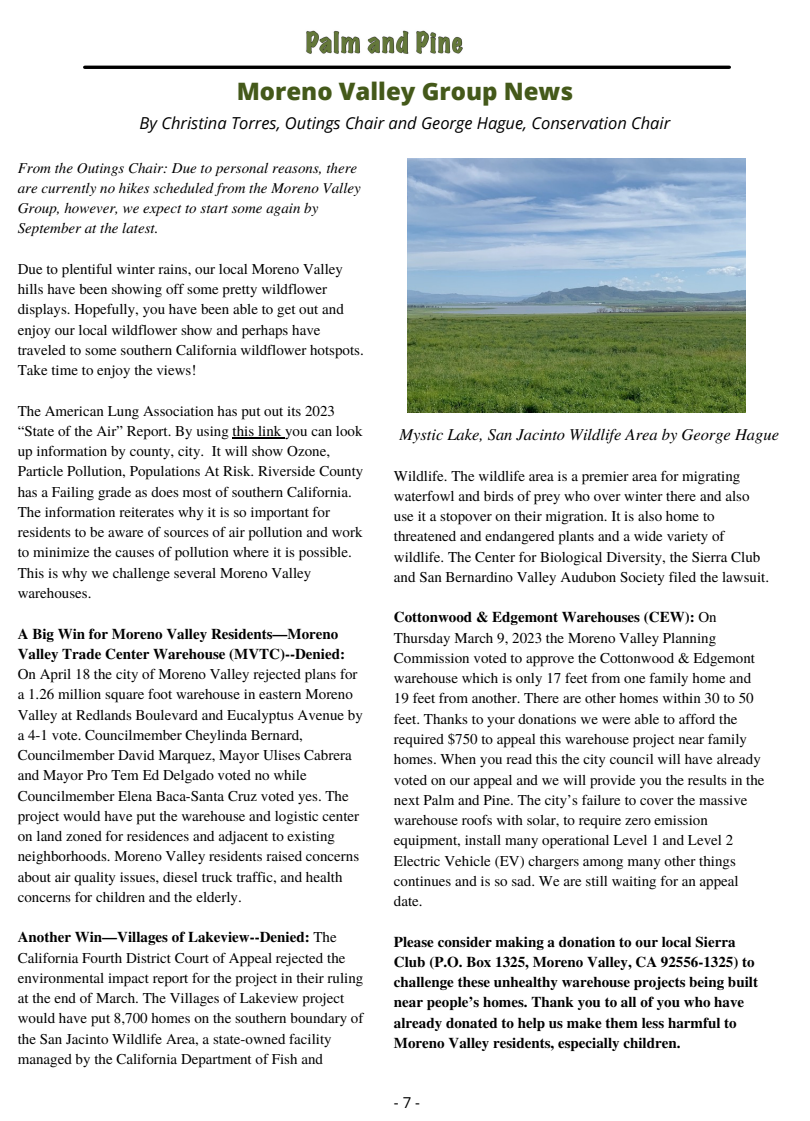
<style>
.page{position:relative;width:810px;height:1121px;background:#fff}
.page>*{position:absolute;margin:0;border:0;box-sizing:border-box;transform-origin:0 0}
.t1{font:800 24px "Open Sans";color:#44591a}
.t2{font:italic 16.5px "Open Sans";color:#000}
.t3{font:italic 16.5px "Te X Gyre Termes";color:#000}
.t4{font:15px/20.2px "Te X Gyre Termes";color:#000}
.t5{font:700 15px/20.2px "Te X Gyre Termes";color:#000}
.t6{font:italic 15px/20.2px "Te X Gyre Termes";color:#000}
.t7{font:15px "Open Sans";color:#000}
.s1{font-weight:700}
</style>
<div class="page">
<hr style="left:85px;top:66px;width:644px;height:3px;background:#000">
<img style="left:306px;top:30px;width:157px;height:24px">
<hr style="left:233px;top:437px;width:52px;height:1px;background:#000">
<img style="left:407px;top:158px;width:339px;height:254px">
<p class="t1" style="left:237px;top:74px;width:338px">Moreno Valley Group News</p>
<p class="t2" style="left:140px;top:111px;width:532px">By Christina Torres, Outings Chair and George Hague, Conservation Chair</p>
<p class="t6" style="left:18px;top:156px;width:345px">From the Outings Chair: Due to personal reasons, there are currently no hikes scheduled from the Moreno Valley Group, however, we expect to start some again by September at the latest.</p>
<p class="t4" style="left:18px;top:258px;width:348px">Due to plentiful winter rains, our local Moreno Valley hills have been showing off some pretty wildflower displays. Hopefully, you have been able to get out and enjoy our local wildflower show and perhaps have traveled to some southern California wildflower hotspots.<br>Take time to enjoy the views!</p>
<p class="t4" style="left:18px;top:400px;width:347px">The American Lung Association has put out its 2023 “State of the Air” Report. By using this link you can look up information by county, city. It will show Ozone, Particle Pollution, Populations At Risk. Riverside County has a Failing grade as does most of southern California.<br>The information reiterates why it is so important for residents to be aware of sources of air pollution and work to minimize the causes of pollution where it is possible.<br>This is why we challenge several Moreno Valley warehouses.</p>
<p class="t4" style="left:18px;top:622px;width:347px"><span class="s1">A Big Win for Moreno Valley Residents—Moreno Valley Trade Center Warehouse (MVTC)--Denied:<br></span>On April 18 the city of Moreno Valley rejected plans for a 1.26 million square foot warehouse in eastern Moreno Valley at Redlands Boulevard and Eucalyptus Avenue by a 4-1 vote. Councilmember Cheylinda Bernard, Councilmember David Marquez, Mayor Ulises Cabrera and Mayor Pro Tem Ed Delgado voted no while Councilmember Elena Baca-Santa Cruz voted yes. The project would have put the warehouse and logistic center on land zoned for residences and adjacent to existing neighborhoods. Moreno Valley residents raised concerns about air quality issues, diesel truck traffic, and health concerns for children and the elderly.</p>
<p class="t4" style="left:18px;top:926px;width:347px"><span class="s1">Another Win—Villages of Lakeview--Denied:</span> The California Fourth District Court of Appeal rejected the environmental impact report for the project in their ruling at the end of March. The Villages of Lakeview project would have put 8,700 homes on the southern boundary of the San Jacinto Wildlife Area, a state-owned facility managed by the California Department of Fish and</p>
<p class="t3" style="left:399px;top:422px;width:381px">Mystic Lake, San Jacinto Wildlife Area by George Hague</p>
<p class="t4" style="left:394px;top:464px;width:377px">Wildlife. The wildlife area is a premier area for migrating waterfowl and birds of prey who over winter there and also use it a stopover on their migration. It is also home to threatened and endangered plants and a wide variety of wildlife. The Center for Biological Diversity, the Sierra Club and San Bernardino Valley Audubon Society filed the lawsuit.</p>
<p class="t4" style="left:394px;top:606px;width:372px"><span class="s1">Cottonwood &amp; Edgemont Warehouses (CEW):</span> On Thursday March 9, 2023 the Moreno Valley Planning Commission voted to approve the Cottonwood &amp; Edgemont warehouse which is only 17 feet from one family home and 19 feet from another. There are other homes within 30 to 50 feet. Thanks to your donations we were able to afford the required $750 to appeal this warehouse project near family homes. When you read this the city council will have already voted on our appeal and we will provide you the results in the next Palm and Pine. The city’s failure to cover the massive warehouse roofs with solar, to require zero emission equipment, install many operational Level 1 and Level 2<br>Electric Vehicle (EV) chargers among many other things continues and is so sad. We are still waiting for an appeal date.</p>
<p class="t5" style="left:394px;top:930px;width:366px">Please consider making a donation to our local Sierra Club (P.O. Box 1325, Moreno Valley, CA 92556-1325) to challenge these unhealthy warehouse projects being built near people’s homes. Thank you to all of you who have already donated to help us make them less harmful to Moreno Valley residents, especially children.</p>
<p class="t7" style="left:394px;top:1091px;width:28px">- 7 -</p>
</div>
